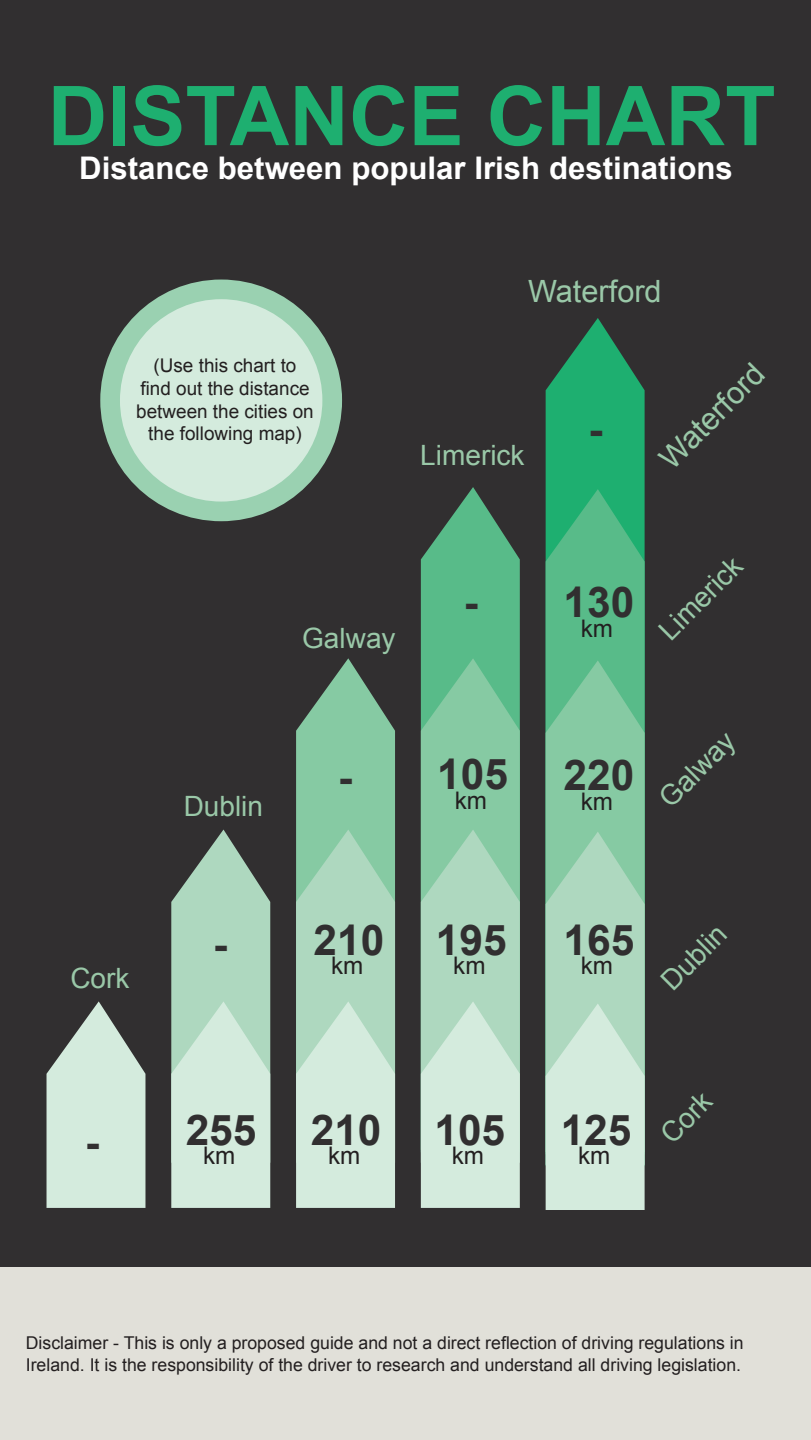
<style>
.page{position:relative;width:811px;height:1440px;background:#312f30}
.page>*{position:absolute;margin:0;border:0;box-sizing:border-box;transform-origin:0 0}
.t1{font:700 82.6px "Arial";color:#1eaf70}
.t2{font:700 42.4px "Arial";color:#312f30}
.t3{font:700 31.2px "Arial";color:#fff}
.t4{font:30.6px "Arial";color:#9ac8a8}
.t5{font:28px "Arial";color:#9ac8a8}
.t6{font:24.2px "Arial";color:#231f20}
.t7{font:19px/22.6px "Arial";color:#231f20;text-align:center}
.t8{font:17.6px/21.2px "Arial";color:#231f20}
</style>
<div class="page">
<svg style="left:421px;top:487px;width:99px;height:171px;fill:#58bb89"></svg>
<svg style="left:421px;top:658px;width:99px;height:172px;fill:#86caa3"></svg>
<svg style="left:421px;top:830px;width:99px;height:378px"></svg>
<svg style="left:296px;top:658px;width:99px;height:172px;fill:#86caa3"></svg>
<svg style="left:296px;top:830px;width:99px;height:378px"></svg>
<svg style="left:171px;top:830px;width:99px;height:378px"></svg>
<svg style="left:47px;top:1001px;width:98px;height:207px"></svg>
<svg style="left:545px;top:318px;width:99px;height:171px;fill:#1eaf70"></svg>
<svg style="left:545px;top:489px;width:99px;height:171px;fill:#58bb89"></svg>
<svg style="left:545px;top:660px;width:99px;height:172px;fill:#86caa3"></svg>
<svg style="left:545px;top:832px;width:99px;height:378px"></svg>
<div style="left:0;top:1267px;width:811px;height:173px;background:#e1e0d9"></div>
<div style="left:100px;top:280px;width:242px;height:241px;background:#9ad1b1;border-radius:50%"></div>
<div style="left:120px;top:299px;width:202px;height:203px;background:#d4ebdd;border-radius:50%"></div>
<p class="t1" style="left:48px;top:62px;width:729px">DISTANCE CHART</p>
<p class="t3" style="left:79px;top:147px;width:655px">Distance between popular Irish destinations</p>
<p class="t7" style="left:136px;top:355px;width:179px">(Use this chart to find out the distance between the cities on the following map)</p>
<p class="t4" style="left:528px;top:271px;width:135px">Waterford</p>
<p class="t5" style="left:420px;top:437px;width:106px">Limerick</p>
<p class="t2" style="left:588px;top:402px;width:16px">-</p>
<p class="t4" style="left:650px;top:449px;width:135px;rotate:-45deg">Waterford</p>
<p class="t5" style="left:302px;top:620px;width:95px">Galway</p>
<p class="t5" style="left:184px;top:788px;width:81px">Dublin</p>
<p class="t2" style="left:338px;top:749px;width:16px">-</p>
<p class="t2" style="left:464px;top:574px;width:16px">-</p>
<p class="t2" style="left:437px;top:746px;width:72px">105</p>
<p class="t6" style="left:455px;top:784px;width:34px">km</p>
<p class="t2" style="left:563px;top:574px;width:72px">130</p>
<p class="t6" style="left:581px;top:613px;width:34px">km</p>
<p class="t5" style="left:651px;top:622px;width:106px;rotate:-45deg">Limerick</p>
<p class="t2" style="left:563px;top:747px;width:72px">220</p>
<p class="t6" style="left:581px;top:786px;width:34px">km</p>
<p class="t5" style="left:651px;top:789px;width:95px;rotate:-45deg">Galway</p>
<p class="t5" style="left:70px;top:960px;width:61px">Cork</p>
<p class="t2" style="left:85px;top:1114px;width:16px">-</p>
<p class="t2" style="left:213px;top:917px;width:16px">-</p>
<p class="t2" style="left:186px;top:1102px;width:72px">255</p>
<p class="t6" style="left:203px;top:1140px;width:34px">km</p>
<p class="t2" style="left:314px;top:912px;width:72px">210</p>
<p class="t6" style="left:331px;top:950px;width:34px">km</p>
<p class="t2" style="left:436px;top:912px;width:72px">195</p>
<p class="t6" style="left:453px;top:950px;width:34px">km</p>
<p class="t2" style="left:311px;top:1102px;width:72px">210</p>
<p class="t6" style="left:328px;top:1140px;width:34px">km</p>
<p class="t2" style="left:434px;top:1102px;width:72px">105</p>
<p class="t6" style="left:452px;top:1140px;width:34px">km</p>
<p class="t2" style="left:563px;top:912px;width:72px">165</p>
<p class="t6" style="left:581px;top:950px;width:34px">km</p>
<p class="t5" style="left:653px;top:972px;width:81px;rotate:-45deg">Dublin</p>
<p class="t2" style="left:560px;top:1102px;width:72px">125</p>
<p class="t6" style="left:578px;top:1140px;width:34px">km</p>
<p class="t5" style="left:652px;top:1125px;width:61px;rotate:-45deg">Cork</p>
<p class="t8" style="left:26px;top:1333px;width:719px">Disclaimer - This is only a proposed guide and not a direct reflection of driving regulations in<br>Ireland. It is the responsibility of the driver to research and understand all driving legislation.</p>
</div>
